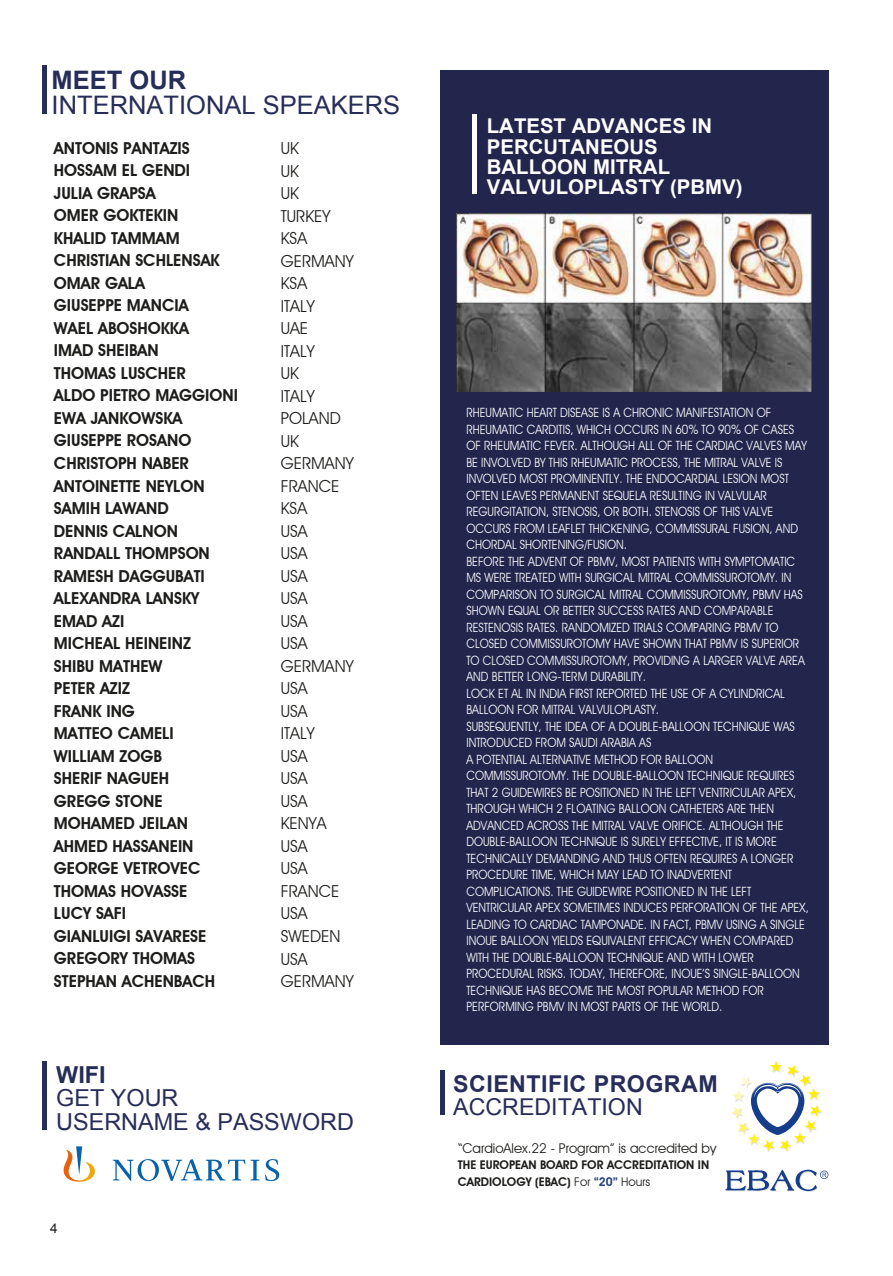
<style>
.page{position:relative;width:893px;height:1276px;background:#fff}
.page>*{position:absolute;margin:0;border:0;box-sizing:border-box;transform-origin:0 0}
.t1{font:25.5px "Arial";color:#262d59}
.t2{font:700 25.5px "Arial";color:#262d59}
.t3{font:23.4px/23.4px "Arial";color:#262d59}
.t4{font:700 23.4px "Arial";color:#262d59}
.t5{font:700 23.25px "Arial";letter-spacing:.02em;color:#262d59}
.t6{font:23.25px "Arial";color:#262d59}
.t7{font:700 20.4px/20.4px "Arial";color:#fff}
.t8{font:600 16.5px/22.5px "Avant Garde IT Cby BT";color:#1d1d1b}
.t9{font:16.5px/22.5px "Avant Garde IT Cby BT";color:#1d1d1b}
.t10{font:13.5px "Avant Garde IT Cby BT";color:#1d1d1b}
.t11{font:13.5px "Arial";color:#1d1d1b}
.t12{font:12.75px/16.5px "Avant Garde IT Cby BT";color:#fff;scale:.9 1}
.t13{font:600 12px/16.5px "Avant Garde IT Cby BT";color:#1d1d1b}
.s1{font-weight:400}
.s2{color:#284178}
</style>
<div class="page">
<hr style="left:43px;top:65px;width:4px;height:49px;background:#262d59">
<div style="left:440px;top:70px;width:388px;height:974px;background:#22264d"></div>
<hr style="left:472px;top:114px;width:4px;height:79px;background:#fff">
<hr style="left:43px;top:1061px;width:4px;height:68px;background:#262d59">
<svg style="left:64px;top:1146px;width:215px;height:35px"></svg>
<img style="left:457px;top:213px;width:355px;height:178px">
<svg style="left:731px;top:1061px;width:91px;height:91px"></svg>
<svg style="left:725px;top:1169px;width:103px;height:23px"></svg>
<div style="left:440px;top:1070px;width:5px;height:44px;background:#262d59"></div>
<h1 class="t2" style="left:52px;top:63px;width:136px">MEET OUR</h1>
<h1 class="t1" style="left:52px;top:89px;width:350px">INTERNATIONAL SPEAKERS</h1>
<p class="t8" style="left:54px;top:137px;width:186px">ANTONIS PANTAZIS<br>HOSSAM EL GENDI<br>JULIA GRAPSA<br>OMER GOKTEKIN<br>KHALID TAMMAM<br>CHRISTIAN SCHLENSAK<br>OMAR GALA<br>GIUSEPPE MANCIA<br>WAEL ABOSHOKKA<br>IMAD SHEIBAN<br>THOMAS LUSCHER<br>ALDO PIETRO MAGGIONI<br>EWA JANKOWSKA<br>GIUSEPPE ROSANO<br>CHRISTOPH NABER<br>ANTOINETTE NEYLON<br>SAMIH LAWAND<br>DENNIS CALNON<br>RANDALL THOMPSON<br>RAMESH DAGGUBATI<br>ALEXANDRA LANSKY<br>EMAD AZI<br>MICHEAL HEINEINZ<br>SHIBU MATHEW<br>PETER AZIZ<br>FRANK ING<br>MATTEO CAMELI<br>WILLIAM ZOGB<br>SHERIF NAGUEH<br>GREGG STONE<br>MOHAMED JEILAN<br>AHMED HASSANEIN<br>GEORGE VETROVEC<br>THOMAS HOVASSE<br>LUCY SAFI<br>GIANLUIGI SAVARESE<br>GREGORY THOMAS<br>STEPHAN ACHENBACH</p>
<p class="t9" style="left:281px;top:137px;width:74px">UK<br>UK<br>UK<br>TURKEY<br>KSA<br>GERMANY<br>KSA<br>ITALY<br>UAE<br>ITALY<br>UK<br>ITALY<br>POLAND<br>UK<br>GERMANY<br>FRANCE<br>KSA<br>USA<br>USA<br>USA<br>USA<br>USA<br>USA<br>GERMANY<br>USA<br>USA<br>ITALY<br>USA<br>USA<br>USA<br>KENYA<br>USA<br>USA<br>FRANCE<br>USA<br>SWEDEN<br>USA<br>GERMANY</p>
<h2 class="t4" style="left:56px;top:1059px;width:51px">WIFI</h2>
<h2 class="t3" style="left:56px;top:1086px;width:299px">GET YOUR<br>USERNAME &amp; PASSWORD</h2>
<p class="t11" style="left:50px;top:1219px;width:9px">4</p>
<h3 class="t7" style="left:487px;top:116px;width:257px">LATEST ADVANCES IN<br>PERCUTANEOUS<br>BALLOON MITRAL<br>VALVULOPLASTY (PBMV)</h3>
<p class="t12" style="left:466px;top:404px;width:382px">RHEUMATIC HEART DISEASE IS A CHRONIC MANIFESTATION OF RHEUMATIC CARDITIS, WHICH OCCURS IN 60% TO 90% OF CASES OF RHEUMATIC FEVER. ALTHOUGH ALL OF THE CARDIAC VALVES MAY BE INVOLVED BY THIS RHEUMATIC PROCESS, THE MITRAL VALVE IS INVOLVED MOST PROMINENTLY. THE ENDOCARDIAL LESION MOST OFTEN LEAVES PERMANENT SEQUELA RESULTING IN VALVULAR REGURGITATION, STENOSIS, OR BOTH. STENOSIS OF THIS VALVE OCCURS FROM LEAFLET THICKENING, COMMISSURAL FUSION, AND CHORDAL SHORTENING/FUSION.<br>BEFORE THE ADVENT OF PBMV, MOST PATIENTS WITH SYMPTOMATIC MS WERE TREATED WITH SURGICAL MITRAL COMMISSUROTOMY. IN COMPARISON TO SURGICAL MITRAL COMMISSUROTOMY, PBMV HAS SHOWN EQUAL OR BETTER SUCCESS RATES AND COMPARABLE RESTENOSIS RATES. RANDOMIZED TRIALS COMPARING PBMV TO CLOSED COMMISSUROTOMY HAVE SHOWN THAT PBMV IS SUPERIOR TO CLOSED COMMISSUROTOMY, PROVIDING A LARGER VALVE AREA AND BETTER LONG-TERM DURABILITY.<br>LOCK ET AL IN INDIA FIRST REPORTED THE USE OF A CYLINDRICAL BALLOON FOR MITRAL VALVULOPLASTY.<br>SUBSEQUENTLY, THE IDEA OF A DOUBLE-BALLOON TECHNIQUE WAS INTRODUCED FROM SAUDI ARABIA AS<br>A POTENTIAL ALTERNATIVE METHOD FOR BALLOON COMMISSUROTOMY. THE DOUBLE-BALLOON TECHNIQUE REQUIRES THAT 2 GUIDEWIRES BE POSITIONED IN THE LEFT VENTRICULAR APEX, THROUGH WHICH 2 FLOATING BALLOON CATHETERS ARE THEN ADVANCED ACROSS THE MITRAL VALVE ORIFICE. ALTHOUGH THE DOUBLE-BALLOON TECHNIQUE IS SURELY EFFECTIVE, IT IS MORE TECHNICALLY DEMANDING AND THUS OFTEN REQUIRES A LONGER PROCEDURE TIME, WHICH MAY LEAD TO INADVERTENT COMPLICATIONS. THE GUIDEWIRE POSITIONED IN THE LEFT VENTRICULAR APEX SOMETIMES INDUCES PERFORATION OF THE APEX, LEADING TO CARDIAC TAMPONADE. IN FACT, PBMV USING A SINGLE INOUE BALLOON YIELDS EQUIVALENT EFFICACY WHEN COMPARED WITH THE DOUBLE-BALLOON TECHNIQUE AND WITH LOWER PROCEDURAL RISKS. TODAY, THEREFORE, INOUE’S SINGLE-BALLOON TECHNIQUE HAS BECOME THE MOST POPULAR METHOD FOR PERFORMING PBMV IN MOST PARTS OF THE WORLD.</p>
<h3 class="t5" style="left:453px;top:1068px;width:266px">SCIENTIFIC PROGRAM</h3>
<h3 class="t6" style="left:453px;top:1091px;width:191px">ACCREDITATION</h3>
<p class="t10" style="left:458px;top:1139px;width:260px">“CardioAlex.22 - Program” is accredited by</p>
<p class="t13" style="left:458px;top:1156px;width:253px">THE EUROPEAN BOARD FOR ACCREDITATION IN<br>CARDIOLOGY (EBAC) <span class="s1">For</span> <span class="s2">“20”</span> <span class="s1">Hours</span></p>
</div>
